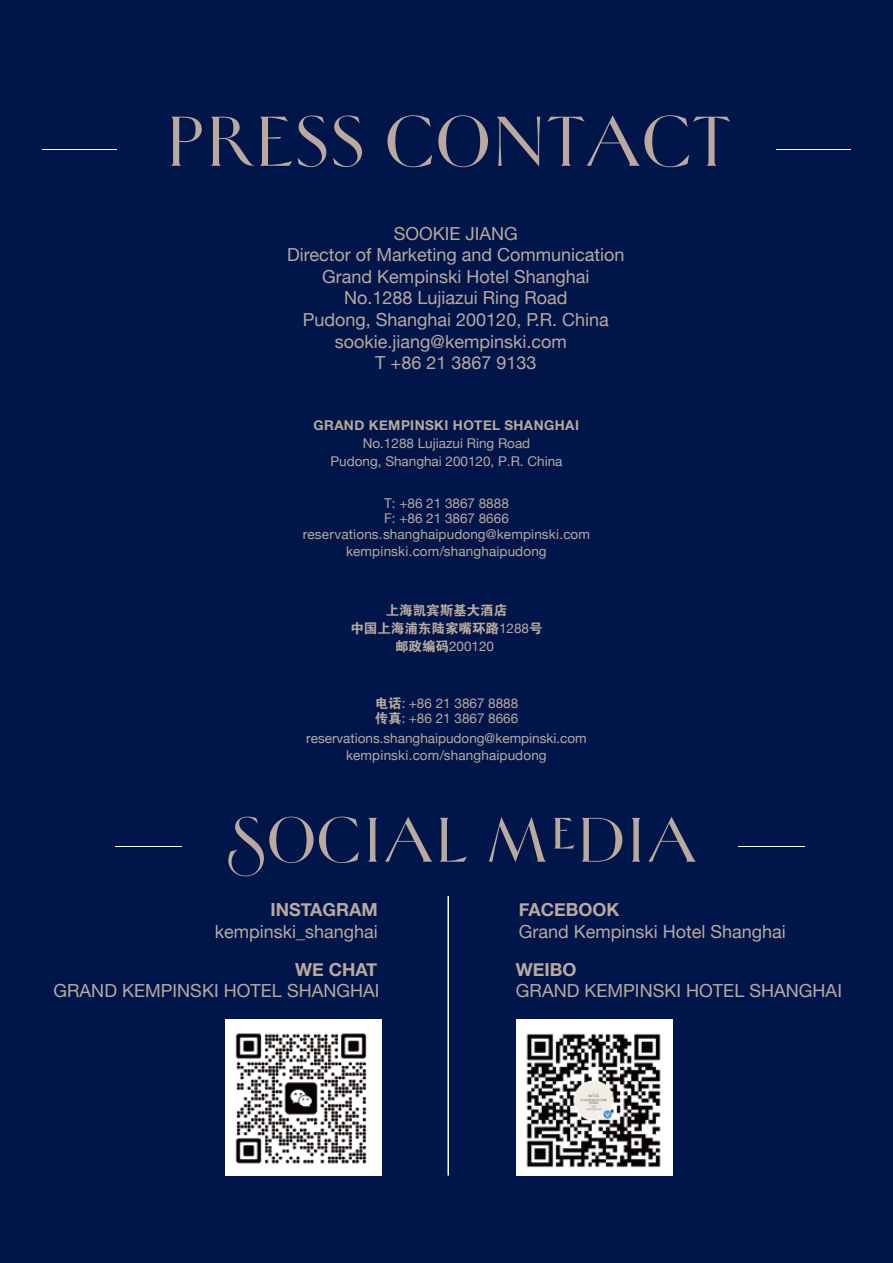
<style>
.page{position:relative;width:893px;height:1263px;background:#00164b}
.page>*{position:absolute;margin:0;border:0;box-sizing:border-box;transform-origin:0 0}
.t1{font:79.2px "Helene Hess";letter-spacing:-.005em;color:#baa99c}
.t2{font:70.65px "Helene Hess";letter-spacing:-.005em;color:#baa99c}
.t3{font:18px/21.6px "Helvetica Neue";color:#baa99c;text-align:center}
.t4{font:700 18px "Helvetica Neue";color:#baa99c}
.t5{font:13.5px/15.9px "Helvetica Neue";color:#baa99c;text-align:center}
.t6{font:700 13.5px "Helvetica Neue";letter-spacing:.03em;color:#baa99c}
.t7{font:13.5px/18px "FZDHTJW GB1 0";color:#baa99c;text-align:center}
.s1{color:#fff}
.s2{font-family:"Helvetica Neue"}
.s3{font-family:"FZDHTJW GB1 0"}
</style>
<div class="page">
<div style="left:516px;top:1019px;width:156px;height:156px;background:#fff"></div>
<img style="left:526px;top:1033px;width:135px;height:135px">
<hr style="left:447px;top:896px;width:2px;height:279px;background:#fff">
<img style="left:226px;top:1019px;width:156px;height:156px">
<h1 class="t1" style="left:40px;top:100px;width:815px"><span class="s1">—</span> PRESS CONTACT <span class="s1">—</span></h1>
<p class="t3" style="left:287px;top:223px;width:339px">SOOKIE JIANG<br>Director of Marketing and Communication<br>Grand Kempinski Hotel Shanghai<br>No.1288 Lujiazui Ring Road<br>Pudong, Shanghai 200120, P.R. China sookie.jiang@kempinski.com<br>T +86 21 3867 9133</p>
<p class="t6" style="left:314px;top:414px;width:267px">GRAND KEMPINSKI HOTEL SHANGHAI</p>
<p class="t5" style="left:331px;top:435px;width:233px;line-height:18px">No.1288 Lujiazui Ring Road<br>Pudong, Shanghai 200120, P.R. China</p>
<p class="t5" style="left:303px;top:496px;width:289px">T: +86 21 3867 8888<br>F: +86 21 3867 8666 reservations.shanghaipudong@kempinski.com kempinski.com/shanghaipudong</p>
<p class="t7" style="left:350px;top:602px;width:194px">上海凯宾斯基大酒店<br>中国上海浦东陆家嘴环路<span class="s2">1288</span>号</p>
<p class="t5" style="left:395px;top:639px;width:101px"><span class="s3">邮政编码</span>200120</p>
<p class="t5" style="left:375px;top:697px;width:145px;line-height:15px;text-align:left"><span class="s3">电话</span>: +86 21 3867 8888<span class="s3">传真</span>: +86 21 3867 8666</p>
<p class="t5" style="left:306px;top:731px;width:282px;line-height:16.8px">reservations.shanghaipudong@kempinski.com kempinski.com/shanghaipudong</p>
<h2 class="t2" style="left:113px;top:803px;width:694px"><span class="s1">—</span> SOCIAL MEDIA <span class="s1">—</span></h2>
<p class="t4" style="left:270px;top:896px;width:109px">INSTAGRAM</p>
<p class="t3" style="left:215px;top:922px;width:165px">kempinski_shanghai</p>
<p class="t4" style="left:295px;top:955px;width:84px">WE CHAT</p>
<p class="t3" style="left:54px;top:981px;width:328px">GRAND KEMPINSKI HOTEL SHANGHAI</p>
<p class="t4" style="left:519px;top:896px;width:102px">FACEBOOK</p>
<p class="t3" style="left:519px;top:922px;width:269px">Grand Kempinski Hotel Shanghai</p>
<p class="t4" style="left:516px;top:955px;width:62px">WEIBO</p>
<p class="t3" style="left:516px;top:981px;width:328px">GRAND KEMPINSKI HOTEL SHANGHAI</p>
</div>
